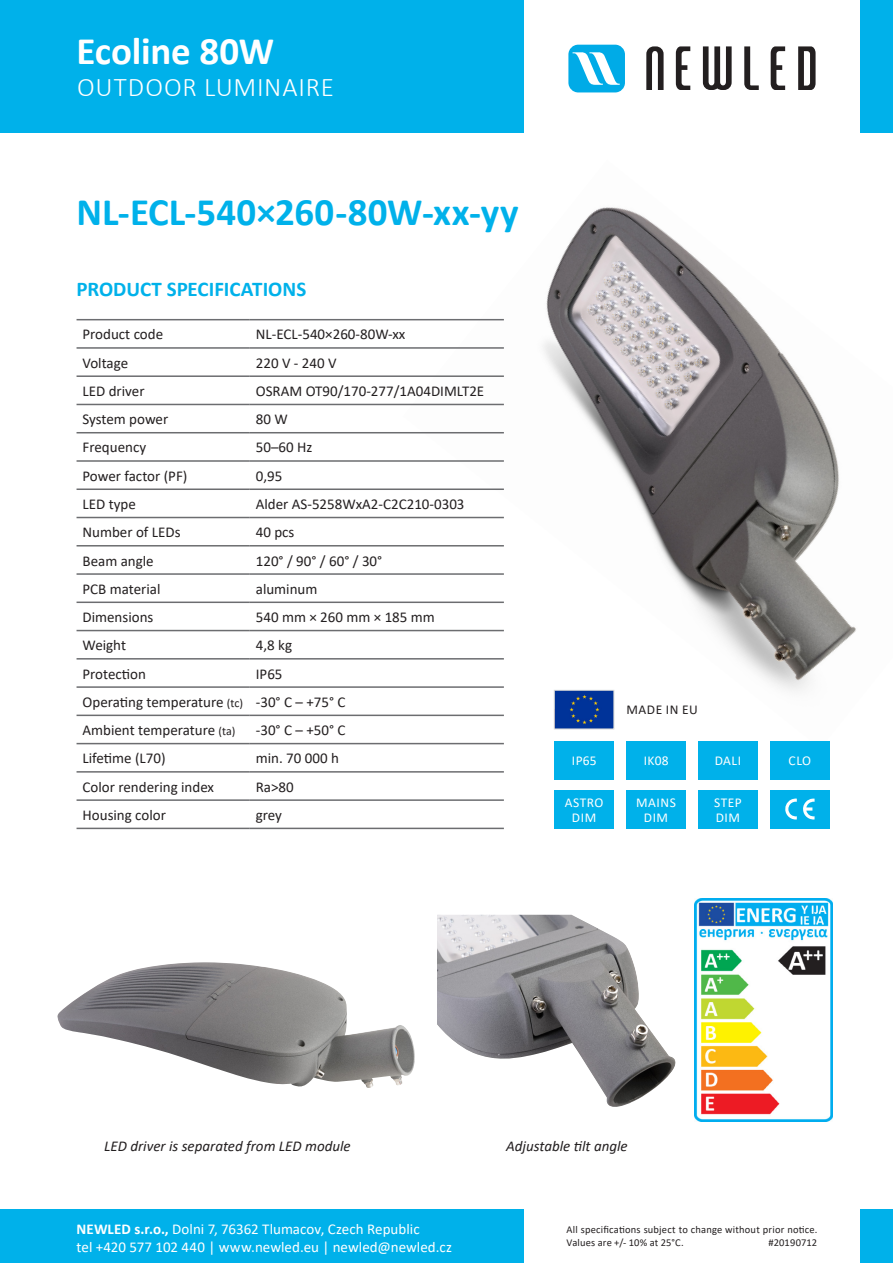
<style>
.page{position:relative;width:893px;height:1263px;background:#fff}
.page>*{position:absolute;margin:0;border:0;box-sizing:border-box;transform-origin:0 0}
.t1{font:700 39px "Calibri";letter-spacing:.005em;color:#00b1ea}
.t2{font:700 39px "Calibri";letter-spacing:-.005em;color:#fff}
.t3{font:300 27px "Calibri";letter-spacing:.03em;color:#fff}
.t4{font:700 21px "Calibri";color:#00b1ea}
.t5{font:15px "Calibri";color:#231f20}
.t6{font:15px "Calibri";color:#fff}
.t7{font:italic 15px "Calibri";color:#231f20}
.t8{font:13.5px/15px "Calibri";letter-spacing:.04em;color:#fff;text-align:center}
.t9{font:13.5px "Calibri";letter-spacing:.04em;color:#231f20}
.t10{font:10.5px/12.6px "Calibri";letter-spacing:.015em;color:#231f20}
.s1{font-size:12px}
.s2{font-weight:700}
</style>
<div class="page">
<img style="left:403px;top:207px;width:453px;height:538px">
<img style="left:437px;top:915px;width:239px;height:192px">
<div style="left:0;top:0;width:523px;height:133px;background:#00b1ea"></div>
<div style="left:0;top:1210px;width:523px;height:53px;background:#00b1ea"></div>
<div style="left:861px;top:1210px;width:32px;height:53px;background:#00b1ea"></div>
<div style="left:861px;top:0;width:32px;height:133px;background:#00b1ea"></div>
<div style="left:568px;top:45px;width:57px;height:47px;background:#00abe7;border-radius:10px"></div>
<svg style="left:573px;top:52px;width:47px;height:33px"></svg>
<svg style="left:646px;top:46px;width:18px;height:44px"></svg>
<svg style="left:703px;top:46px;width:29px;height:44px"></svg>
<svg style="left:676px;top:46px;width:14px;height:44px"></svg>
<svg style="left:798px;top:46px;width:17px;height:44px"></svg>
<svg style="left:771px;top:46px;width:14px;height:44px"></svg>
<svg style="left:744px;top:46px;width:15px;height:44px"></svg>
<hr style="left:77px;top:319px;width:173px;height:1px;background:#6c6d70">
<hr style="left:250px;top:319px;width:254px;height:1px;background:#6c6d70">
<hr style="left:77px;top:347px;width:173px;height:2px;background:#6c6d70">
<hr style="left:250px;top:347px;width:254px;height:2px;background:#6c6d70">
<hr style="left:77px;top:375px;width:173px;height:2px;background:#6c6d70">
<hr style="left:250px;top:375px;width:254px;height:2px;background:#6c6d70">
<hr style="left:77px;top:404px;width:173px;height:1px;background:#6c6d70">
<hr style="left:250px;top:404px;width:254px;height:1px;background:#6c6d70">
<hr style="left:77px;top:432px;width:173px;height:1px;background:#6c6d70">
<hr style="left:250px;top:432px;width:254px;height:1px;background:#6c6d70">
<hr style="left:77px;top:460px;width:173px;height:2px;background:#6c6d70">
<hr style="left:250px;top:460px;width:254px;height:2px;background:#6c6d70">
<hr style="left:77px;top:488px;width:173px;height:2px;background:#6c6d70">
<hr style="left:250px;top:488px;width:254px;height:2px;background:#6c6d70">
<hr style="left:77px;top:517px;width:173px;height:1px;background:#6c6d70">
<hr style="left:250px;top:517px;width:254px;height:1px;background:#6c6d70">
<hr style="left:77px;top:545px;width:173px;height:1px;background:#6c6d70">
<hr style="left:250px;top:545px;width:254px;height:1px;background:#6c6d70">
<hr style="left:77px;top:573px;width:173px;height:2px;background:#6c6d70">
<hr style="left:250px;top:573px;width:254px;height:2px;background:#6c6d70">
<hr style="left:77px;top:601px;width:173px;height:2px;background:#6c6d70">
<hr style="left:250px;top:601px;width:254px;height:2px;background:#6c6d70">
<hr style="left:77px;top:630px;width:173px;height:1px;background:#6c6d70">
<hr style="left:250px;top:630px;width:254px;height:1px;background:#6c6d70">
<hr style="left:77px;top:658px;width:173px;height:1px;background:#6c6d70">
<hr style="left:250px;top:658px;width:254px;height:1px;background:#6c6d70">
<hr style="left:77px;top:686px;width:173px;height:2px;background:#6c6d70">
<hr style="left:250px;top:686px;width:254px;height:2px;background:#6c6d70">
<hr style="left:77px;top:715px;width:173px;height:1px;background:#6c6d70">
<hr style="left:250px;top:715px;width:254px;height:1px;background:#6c6d70">
<hr style="left:77px;top:743px;width:173px;height:1px;background:#6c6d70">
<hr style="left:250px;top:743px;width:254px;height:1px;background:#6c6d70">
<hr style="left:77px;top:771px;width:173px;height:2px;background:#6c6d70">
<hr style="left:250px;top:771px;width:254px;height:2px;background:#6c6d70">
<hr style="left:77px;top:799px;width:173px;height:2px;background:#6c6d70">
<hr style="left:250px;top:799px;width:254px;height:2px;background:#6c6d70">
<hr style="left:77px;top:828px;width:173px;height:1px;background:#6c6d70">
<hr style="left:250px;top:828px;width:254px;height:1px;background:#6c6d70">
<div style="left:554px;top:741px;width:60px;height:38px;background:#00b1ea"></div>
<div style="left:554px;top:790px;width:60px;height:38px;background:#00b1ea"></div>
<div style="left:698px;top:741px;width:60px;height:38px;background:#00b1ea"></div>
<div style="left:698px;top:790px;width:60px;height:38px;background:#00b1ea"></div>
<div style="left:626px;top:741px;width:60px;height:38px;background:#00b1ea"></div>
<div style="left:626px;top:790px;width:60px;height:38px;background:#00b1ea"></div>
<div style="left:770px;top:741px;width:60px;height:38px;background:#00b1ea"></div>
<div style="left:770px;top:790px;width:60px;height:38px;background:#00b1ea"></div>
<svg style="left:785px;top:798px;width:30px;height:22px"></svg>
<img style="left:556px;top:692px;width:56px;height:35px">
<div style="left:554px;top:690px;width:60px;height:39px;border:1px solid #d1d2d4"></div>
<img style="left:694px;top:899px;width:138px;height:222px">
<img style="left:57px;top:962px;width:358px;height:126px">
<p class="t2" style="left:77px;top:23px;width:199px">Ecoline 80W</p>
<p class="t3" style="left:77px;top:71px;width:258px">OUTDOOR LUMINAIRE</p>
<p class="t1" style="left:77px;top:184px;width:443px">NL-ECL-540×260-80W-xx-yy</p>
<p class="t4" style="left:77px;top:275px;width:231px">PRODUCT SPECIFICATIONS</p>
<p class="t5" style="left:83px;top:324px;width:82px">Product code</p>
<p class="t5" style="left:256px;top:324px;width:151px">NL-ECL-540×260-80W-xx</p>
<p class="t5" style="left:83px;top:352px;width:47px">Voltage</p>
<p class="t5" style="left:256px;top:352px;width:82px">220 V - 240 V</p>
<p class="t5" style="left:83px;top:381px;width:64px">LED driver</p>
<p class="t5" style="left:256px;top:381px;width:230px">OSRAM OT90/170-277/1A04DIMLT2E</p>
<p class="t5" style="left:83px;top:409px;width:87px">System power</p>
<p class="t5" style="left:256px;top:409px;width:33px">80 W</p>
<p class="t5" style="left:83px;top:437px;width:65px">Frequency</p>
<p class="t5" style="left:256px;top:437px;width:58px">50–60 Hz</p>
<p class="t5" style="left:83px;top:465px;width:106px">Power factor (PF)</p>
<p class="t5" style="left:256px;top:465px;width:28px">0,95</p>
<p class="t5" style="left:83px;top:494px;width:55px">LED type</p>
<p class="t5" style="left:256px;top:494px;width:210px">Alder AS-5258WxA2-C2C210-0303</p>
<p class="t5" style="left:83px;top:522px;width:100px">Number of LEDs</p>
<p class="t5" style="left:256px;top:522px;width:40px">40 pcs</p>
<p class="t5" style="left:83px;top:550px;width:73px">Beam angle</p>
<p class="t5" style="left:256px;top:550px;width:128px">120° / 90° / 60° / 30°</p>
<p class="t5" style="left:83px;top:578px;width:79px">PCB material</p>
<p class="t5" style="left:256px;top:578px;width:63px">aluminum</p>
<p class="t5" style="left:83px;top:607px;width:72px">Dimensions</p>
<p class="t5" style="left:256px;top:607px;width:181px">540 mm × 260 mm × 185 mm</p>
<p class="t5" style="left:83px;top:635px;width:45px">Weight</p>
<p class="t5" style="left:256px;top:635px;width:38px">4,8 kg</p>
<p class="t5" style="left:83px;top:663px;width:65px">Protection</p>
<p class="t5" style="left:256px;top:663px;width:28px">IP65</p>
<p class="t5" style="left:83px;top:691px;width:162px">Operating temperature <span class="s1">(tc)</span></p>
<p class="t5" style="left:256px;top:691px;width:91px">-30° C – +75° C</p>
<p class="t5" style="left:83px;top:720px;width:154px">Ambient temperature <span class="s1">(ta)</span></p>
<p class="t5" style="left:256px;top:720px;width:91px">-30° C – +50° C</p>
<p class="t5" style="left:83px;top:748px;width:85px">Lifetime (L70)</p>
<p class="t5" style="left:256px;top:748px;width:85px">min. 70 000 h</p>
<p class="t5" style="left:83px;top:776px;width:133px">Color rendering index</p>
<p class="t5" style="left:256px;top:776px;width:40px">Ra&gt;80</p>
<p class="t5" style="left:83px;top:804px;width:85px">Housing color</p>
<p class="t5" style="left:256px;top:804px;width:28px">grey</p>
<p class="t8" style="left:572px;top:753px;width:26px">IP65</p>
<p class="t8" style="left:565px;top:794px;width:40px">ASTRO<br>DIM</p>
<p class="t9" style="left:626px;top:700px;width:73px">MADE IN EU</p>
<p class="t8" style="left:644px;top:753px;width:26px">IK08</p>
<p class="t8" style="left:636px;top:794px;width:41px">MAINS<br>DIM</p>
<p class="t8" style="left:715px;top:753px;width:28px">DALI</p>
<p class="t8" style="left:714px;top:794px;width:29px">STEP</p>
<p class="t8" style="left:716px;top:809px;width:26px">DIM</p>
<p class="t8" style="left:789px;top:753px;width:24px">CLO</p>
<p class="t7" style="left:104px;top:1136px;width:248px">LED driver is separated from LED module</p>
<p class="t7" style="left:506px;top:1136px;width:123px">Adjustable tilt angle</p>
<p class="t6" style="left:77px;top:1218px;width:345px"><span class="s2">NEWLED s.r.o.,</span> Dolni 7, 76362 Tlumacov, Czech Republic</p>
<p class="t6" style="left:77px;top:1236px;width:377px">tel +420 577 102 440 | www.newled.eu | newled@newled.cz</p>
<p class="t10" style="left:567px;top:1223px;width:252px">All specifications subject to change without prior notice.<br>Values are +/- 10% at 25°C.</p>
<p class="t10" style="left:768px;top:1236px;width:50px">#20190712</p>
</div>
